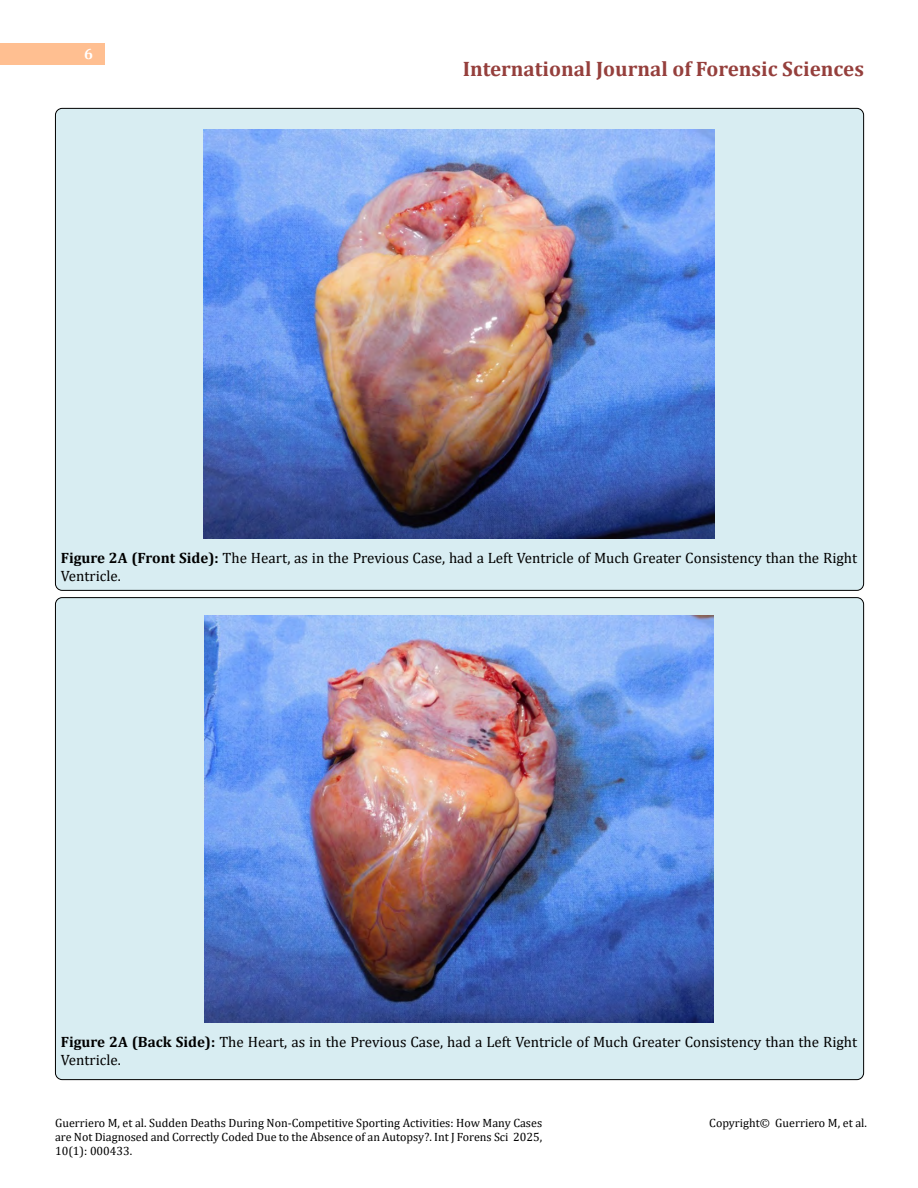
<style>
.page{position:relative;width:918px;height:1188px;background:#fff}
.page>*{position:absolute;margin:0;border:0;box-sizing:border-box;transform-origin:0 0}
.t1{font:700 21px "Cambria";color:#953f3c}
.t2{font:15px/18px "Cambria";color:#000}
.t3{font:700 15px "Cambria";color:#fff}
.t4{font:12px/14.4px "Cambria";color:#000;text-align:justify}
.s1{font-weight:700}
</style>
<div class="page">
<div style="left:0;top:43px;width:105px;height:21px;background:#ffbf91"></div>
<div style="left:55px;top:108px;width:809px;height:482px;background:#d8edf2;border-radius:7px"></div>
<div style="left:55px;top:598px;width:809px;height:482px;background:#d8edf2;border-radius:7px"></div>
<img style="left:204px;top:129px;width:510px;height:410px">
<img style="left:204px;top:616px;width:510px;height:406px">
<p class="t3" style="left:84px;top:44px;width:10px">6</p>
<h1 class="t1" style="left:463px;top:54px;width:403px">International Journal of Forensic Sciences</h1>
<p class="t2" style="left:61px;top:549px;width:798px"><span class="s1">Figure 2A (Front Side):</span> The Heart, as in the Previous Case, had a Left Ventricle of Much Greater Consistency than the Right<br>Ventricle.</p>
<p class="t2" style="left:61px;top:1033px;width:798px"><span class="s1">Figure 2A (Back Side):</span> The Heart, as in the Previous Case, had a Left Ventricle of Much Greater Consistency than the Right<br>Ventricle.</p>
<p class="t4" style="left:55px;top:1115px;width:489px">Guerriero M, et al. Sudden Deaths During Non-Competitive Sporting Activities: How Many Cases are Not Diagnosed and Correctly Coded Due to the Absence of an Autopsy?. Int J Forens Sci 2025, 10(1): 000433.</p>
<p class="t4" style="left:709px;top:1115px;width:159px">Copyright© Guerriero M, et al.</p>
</div>
